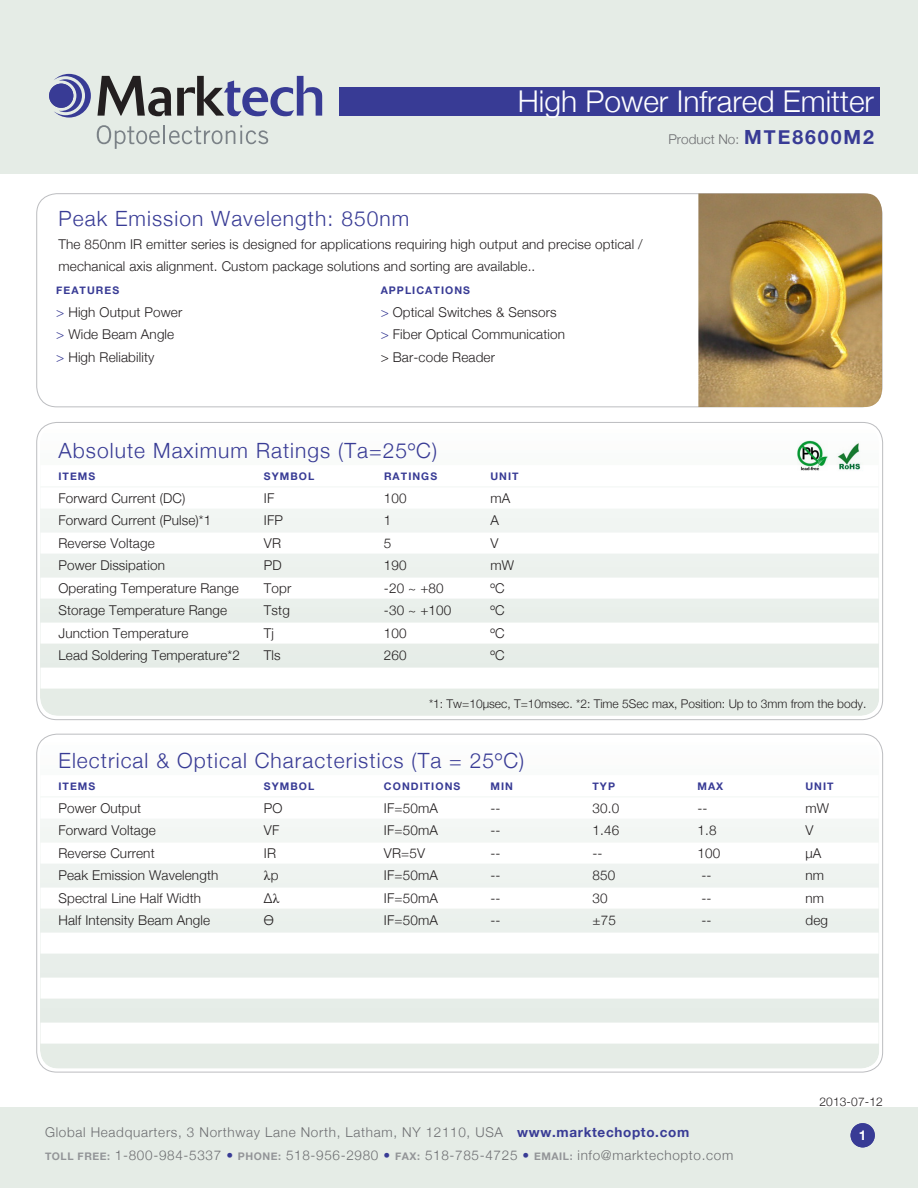
<style>
.page{position:relative;width:918px;height:1188px;background:#fff}
.page>*{position:absolute;margin:0;border:0;box-sizing:border-box;transform-origin:0 0}
.t1{font:300 30px "Helvetica Neue";color:#fff}
.t2{font:300 21px "Helvetica Neue";letter-spacing:.05em;color:#383b95}
.t3{font:300 13.5px/22.5px "Helvetica Neue";letter-spacing:.01em;color:#231f20}
.t4{font:300 13.5px/22.5px "Helvetica Neue";letter-spacing:.05em;color:#6d6e71}
.t5{font:300 13.5px "Helvetica Neue";color:#6d6e71}
.t6{font:13.5px "Times New Roman";color:#231f20}
.t7{font:700 13.5px "Helvetica Neue";color:#fff}
.t8{font:300 12px "Helvetica Neue";color:#231f20}
.t9{font:700 10.5px "Helvetica Neue";letter-spacing:.1em;color:#383b95}
.s1{font-weight:700;font-size:19.5px;color:#383b95}
.s2{color:#383b95}
.s3{font-family:"Helvetica Neue";font-weight:300}
.s4{font-family:"Times New Roman";font-weight:400}
.s5{font-weight:700;color:#383b95}
.s6{font-weight:700;font-size:10.5px;color:#939598}
</style>
<div class="page">
<div style="left:0;top:0;width:918px;height:173px;background:#e5ece6"></div>
<svg style="left:40px;top:425px;width:839px;height:291px;fill:#ecf1ed"></svg>
<div style="left:41px;top:465px;width:837px;height:21px;background:#fff"></div>
<div style="left:41px;top:488px;width:837px;height:21px;background:#fff"></div>
<div style="left:41px;top:533px;width:837px;height:21px;background:#fff"></div>
<div style="left:41px;top:578px;width:837px;height:21px;background:#fff"></div>
<div style="left:41px;top:623px;width:837px;height:21px;background:#fff"></div>
<div style="left:41px;top:668px;width:837px;height:21px;background:#fff"></div>
<img style="left:798px;top:440px;width:30px;height:30px">
<img style="left:834px;top:442px;width:31px;height:28px">
<img style="left:698px;top:194px;width:184px;height:213px">
<svg style="left:40px;top:737px;width:839px;height:332px;fill:#ecf1ed"></svg>
<div style="left:340px;top:87px;width:540px;height:28px;background:#383b95"></div>
<svg style="left:97px;top:125px;width:171px;height:24px"></svg>
<svg style="left:54px;top:74px;width:37px;height:44px"></svg>
<div style="left:49px;top:84px;width:24px;height:24px;background:#383b95;border-radius:50%"></div>
<svg style="left:97px;top:76px;width:74px;height:40px"></svg>
<svg style="left:177px;top:76px;width:145px;height:40px"></svg>
<div style="left:0;top:1107px;width:918px;height:81px;background:#e5ece6"></div>
<div style="left:851px;top:1123px;width:24px;height:24px;background:#383b95;border-radius:50%"></div>
<div style="left:40px;top:775px;width:839px;height:21px;background:#fff"></div>
<div style="left:40px;top:798px;width:839px;height:21px;background:#fff"></div>
<div style="left:40px;top:843px;width:839px;height:21px;background:#fff"></div>
<div style="left:40px;top:888px;width:839px;height:21px;background:#fff"></div>
<div style="left:40px;top:933px;width:839px;height:21px;background:#fff"></div>
<div style="left:40px;top:978px;width:839px;height:21px;background:#fff"></div>
<div style="left:40px;top:1023px;width:839px;height:21px;background:#fff"></div>
<h1 class="t1" style="left:518px;top:90px;width:358px">High Power Infrared Emitter</h1>
<p class="t5" style="left:668px;top:134px;width:207px">Product No: <span class="s1">MTE8600M2</span></p>
<h2 class="t2" style="left:58px;top:211px;width:352px">Peak Emission Wavelength: 850nm</h2>
<p class="t3" style="left:58px;top:234px;width:586px">The 850nm IR emitter series is designed for applications requiring high output and precise optical / mechanical axis alignment. Custom package solutions and sorting are available..</p>
<p class="t9" style="left:56px;top:287px;width:64px">FEATURES</p>
<p class="t3" style="left:56px;top:302px;width:128px"><span class="s2">&gt;</span> High Output Power <span class="s2">&gt;</span> Wide Beam Angle <span class="s2">&gt;</span> High Reliability</p>
<p class="t9" style="left:381px;top:287px;width:91px">APPLICATIONS</p>
<p class="t3" style="left:381px;top:302px;width:186px"><span class="s2">&gt;</span> Optical Switches &amp; Sensors <span class="s2">&gt;</span> Fiber Optical Communication &gt; Bar-code Reader</p>
<h2 class="t2" style="left:58px;top:442px;width:380px">Absolute Maximum Ratings (Ta=25ºC)</h2>
<p class="t9" style="left:58px;top:472px;width:38px">ITEMS</p>
<p class="t9" style="left:264px;top:472px;width:52px">SYMBOL</p>
<p class="t9" style="left:384px;top:472px;width:55px">RATINGS</p>
<p class="t9" style="left:491px;top:472px;width:30px">UNIT</p>
<p class="t3" style="left:58px;top:488px;width:128px">Forward Current (DC)</p>
<p class="t3" style="left:264px;top:488px;width:12px">IF</p>
<p class="t3" style="left:384px;top:488px;width:24px">100</p>
<p class="t3" style="left:490px;top:488px;width:21px">mA</p>
<p class="t3" style="left:58px;top:510px;width:154px">Forward Current (Pulse)*1</p>
<p class="t3" style="left:264px;top:510px;width:21px">IFP</p>
<p class="t3" style="left:384px;top:510px;width:9px">1</p>
<p class="t3" style="left:490px;top:510px;width:10px">A</p>
<p class="t3" style="left:58px;top:533px;width:98px">Reverse Voltage</p>
<p class="t3" style="left:264px;top:533px;width:19px">VR</p>
<p class="t3" style="left:384px;top:533px;width:9px">5</p>
<p class="t3" style="left:490px;top:533px;width:10px">V</p>
<p class="t3" style="left:58px;top:555px;width:108px">Power Dissipation</p>
<p class="t3" style="left:264px;top:555px;width:19px">PD</p>
<p class="t3" style="left:384px;top:555px;width:24px">190</p>
<p class="t3" style="left:490px;top:555px;width:25px">mW</p>
<p class="t3" style="left:58px;top:578px;width:182px">Operating Temperature Range</p>
<p class="t3" style="left:264px;top:578px;width:29px">Topr</p>
<p class="t3" style="left:384px;top:578px;width:61px">-20 ~ +80</p>
<p class="t3" style="left:490px;top:578px;width:16px">ºC</p>
<p class="t3" style="left:58px;top:600px;width:170px">Storage Temperature Range</p>
<p class="t3" style="left:264px;top:600px;width:27px">Tstg</p>
<p class="t3" style="left:384px;top:600px;width:69px">-30 ~ +100</p>
<p class="t3" style="left:490px;top:600px;width:16px">ºC</p>
<p class="t3" style="left:58px;top:623px;width:132px">Junction Temperature</p>
<p class="t3" style="left:264px;top:623px;width:12px">Tj</p>
<p class="t3" style="left:384px;top:623px;width:24px">100</p>
<p class="t3" style="left:490px;top:623px;width:16px">ºC</p>
<p class="t3" style="left:58px;top:645px;width:183px">Lead Soldering Temperature*2</p>
<p class="t3" style="left:264px;top:645px;width:18px">Tls</p>
<p class="t3" style="left:384px;top:645px;width:24px">260</p>
<p class="t3" style="left:490px;top:645px;width:16px">ºC</p>
<p class="t8" style="left:429px;top:700px;width:439px">*1: Tw=10µsec, T=10msec. *2: Time 5Sec max, Position: Up to 3mm from the body.</p>
<h2 class="t2" style="left:58px;top:752px;width:467px">Electrical &amp; Optical Characteristics (Ta = 25ºC)</h2>
<p class="t9" style="left:58px;top:782px;width:38px">ITEMS</p>
<p class="t9" style="left:264px;top:782px;width:52px">SYMBOL</p>
<p class="t9" style="left:384px;top:782px;width:78px">CONDITIONS</p>
<p class="t9" style="left:491px;top:782px;width:24px">MIN</p>
<p class="t9" style="left:592px;top:782px;width:24px">TYP</p>
<p class="t9" style="left:697px;top:782px;width:27px">MAX</p>
<p class="t9" style="left:806px;top:782px;width:30px">UNIT</p>
<p class="t3" style="left:58px;top:798px;width:84px">Power Output</p>
<p class="t3" style="left:264px;top:798px;width:20px">PO</p>
<p class="t3" style="left:384px;top:798px;width:55px">IF=50mA</p>
<p class="t3" style="left:490px;top:798px;width:12px">--</p>
<p class="t3" style="left:593px;top:798px;width:28px">30.0</p>
<p class="t3" style="left:698px;top:798px;width:12px">--</p>
<p class="t3" style="left:805px;top:798px;width:25px">mW</p>
<p class="t3" style="left:58px;top:820px;width:99px">Forward Voltage</p>
<p class="t3" style="left:264px;top:820px;width:17px">VF</p>
<p class="t3" style="left:384px;top:820px;width:55px">IF=50mA</p>
<p class="t3" style="left:490px;top:820px;width:12px">--</p>
<p class="t3" style="left:593px;top:820px;width:28px">1.46</p>
<p class="t3" style="left:698px;top:820px;width:21px">1.8</p>
<p class="t3" style="left:806px;top:820px;width:10px">V</p>
<p class="t3" style="left:58px;top:843px;width:98px">Reverse Current</p>
<p class="t3" style="left:264px;top:843px;width:14px">IR</p>
<p class="t3" style="left:384px;top:843px;width:43px">VR=5V</p>
<p class="t3" style="left:490px;top:843px;width:12px">--</p>
<p class="t3" style="left:593px;top:843px;width:12px">--</p>
<p class="t3" style="left:698px;top:843px;width:24px">100</p>
<p class="t3" style="left:805px;top:843px;width:17px">µA</p>
<p class="t3" style="left:58px;top:865px;width:161px">Peak Emission Wavelength</p>
<p class="t6" style="left:264px;top:867px;width:16px">λ<span class="s3">p</span></p>
<p class="t3" style="left:384px;top:865px;width:55px">IF=50mA</p>
<p class="t3" style="left:491px;top:865px;width:12px">--</p>
<p class="t3" style="left:593px;top:865px;width:24px">850</p>
<p class="t3" style="left:701px;top:865px;width:12px">--</p>
<p class="t3" style="left:806px;top:865px;width:20px">nm</p>
<p class="t3" style="left:58px;top:886px;width:144px">Spectral Line Half Width</p>
<p class="t3" style="left:264px;top:886px;width:17px">∆<span class="s4">λ</span></p>
<p class="t3" style="left:384px;top:888px;width:55px">IF=50mA</p>
<p class="t3" style="left:491px;top:888px;width:12px">--</p>
<p class="t3" style="left:593px;top:888px;width:17px">30</p>
<p class="t3" style="left:701px;top:888px;width:12px">--</p>
<p class="t3" style="left:806px;top:888px;width:20px">nm</p>
<p class="t3" style="left:58px;top:909px;width:153px">Half Intensity Beam Angle</p>
<p class="t3" style="left:264px;top:909px;width:12px">Ө</p>
<p class="t3" style="left:384px;top:909px;width:55px">IF=50mA</p>
<p class="t3" style="left:490px;top:909px;width:12px">--</p>
<p class="t3" style="left:593px;top:909px;width:25px">±75</p>
<p class="t3" style="left:701px;top:909px;width:12px">--</p>
<p class="t3" style="left:806px;top:909px;width:24px">deg</p>
<p class="t8" style="left:819px;top:1097px;width:65px">2013-07-12</p>
<p class="t4" style="left:45px;top:1122px;width:690px">Global Headquarters, 3 Northway Lane North, Latham, NY 12110, USA <span class="s5">www.marktechopto.com<br></span><span class="s6">TOLL FREE:</span> 1-800-984-5337 <span class="s2">•</span> <span class="s6">PHONE:</span> 518-956-2980 <span class="s2">•</span> <span class="s6">FAX:</span> 518-785-4725 <span class="s2">•</span> <span class="s6">EMAIL:</span> info@marktechopto.com</p>
<p class="t7" style="left:859px;top:1130px;width:9px">1</p>
</div>
